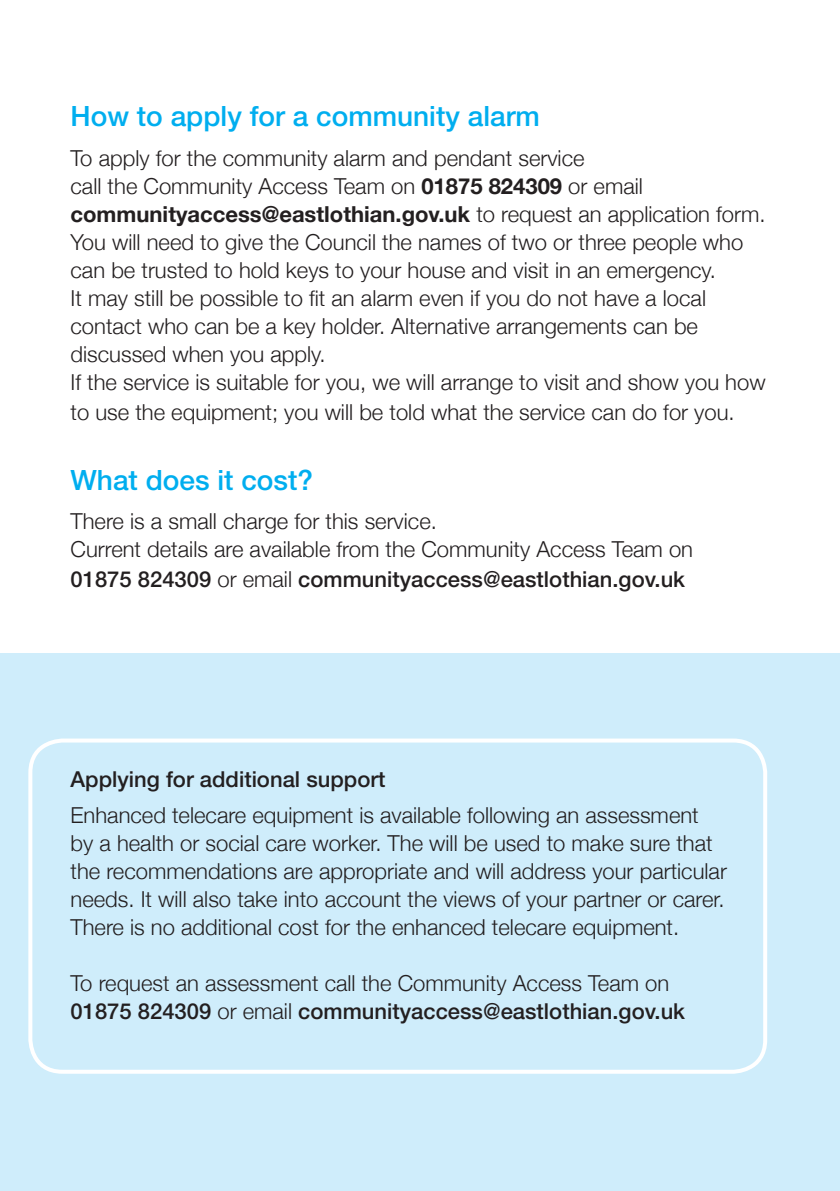
<style>
.page{position:relative;width:840px;height:1191px;background:#fff}
.page>*{position:absolute;margin:0;border:0;box-sizing:border-box;transform-origin:0 0}
.t1{font:500 28px "Helvetica Neue";color:#00aeef}
.t2{font:300 22px/28px "Helvetica Neue";color:#231f20}
.t3{font:500 22px "Helvetica Neue";color:#231f20}
.s1{font-weight:700}
.s2{font-weight:300}
.s3{font-weight:500}
</style>
<div class="page">
<div style="left:0;top:653px;width:839px;height:538px;background:#cfedfb"></div>
<div style="left:28px;top:738px;width:738px;height:335px;border:4px solid #fff;border-radius:32px"></div>
<p class="t1" style="left:70px;top:100px;width:470px">How to apply for a community alarm</p>
<p class="t2" style="left:70px;top:143px;width:696px">To apply for the community alarm and pendant service<br>call the Community Access Team on <span class="s1">01875 824309</span> or email <span class="s1">communityaccess@eastlothian.gov.uk</span> to request an application form.<br>You will need to give the Council the names of two or three people who can be trusted to hold keys to your house and visit in an emergency.<br>It may still be possible to fit an alarm even if you do not have a local contact who can be a key holder. Alternative arrangements can be discussed when you apply.<br>If the service is suitable for you, we will arrange to visit and show you how</p>
<p class="t2" style="left:70px;top:398px;width:665px">to use the equipment; you will be told what the service can do for you.</p>
<p class="t1" style="left:70px;top:463px;width:244px">What does it cost?</p>
<p class="t2" style="left:70px;top:507px;width:623px">There is a small charge for this service.<br>Current details are available from the Community Access Team on</p>
<p class="t3" style="left:70px;top:566px;width:615px">01875 824309 <span class="s2">or email</span> communityaccess@eastlothian.gov.uk</p>
<p class="t3" style="left:70px;top:766px;width:316px">Applying for additional support</p>
<p class="t2" style="left:70px;top:801px;width:657px">Enhanced telecare equipment is available following an assessment by a health or social care worker. The will be used to make sure that the recommendations are appropriate and will address your particular needs. It will also take into account the views of your partner or carer.<br>There is no additional cost for the enhanced telecare equipment.</p>
<p class="t2" style="left:70px;top:969px;width:615px">To request an assessment call the Community Access Team on<br><span class="s3">01875 824309</span> or email <span class="s3">communityaccess@eastlothian.gov.uk</span></p>
</div>
